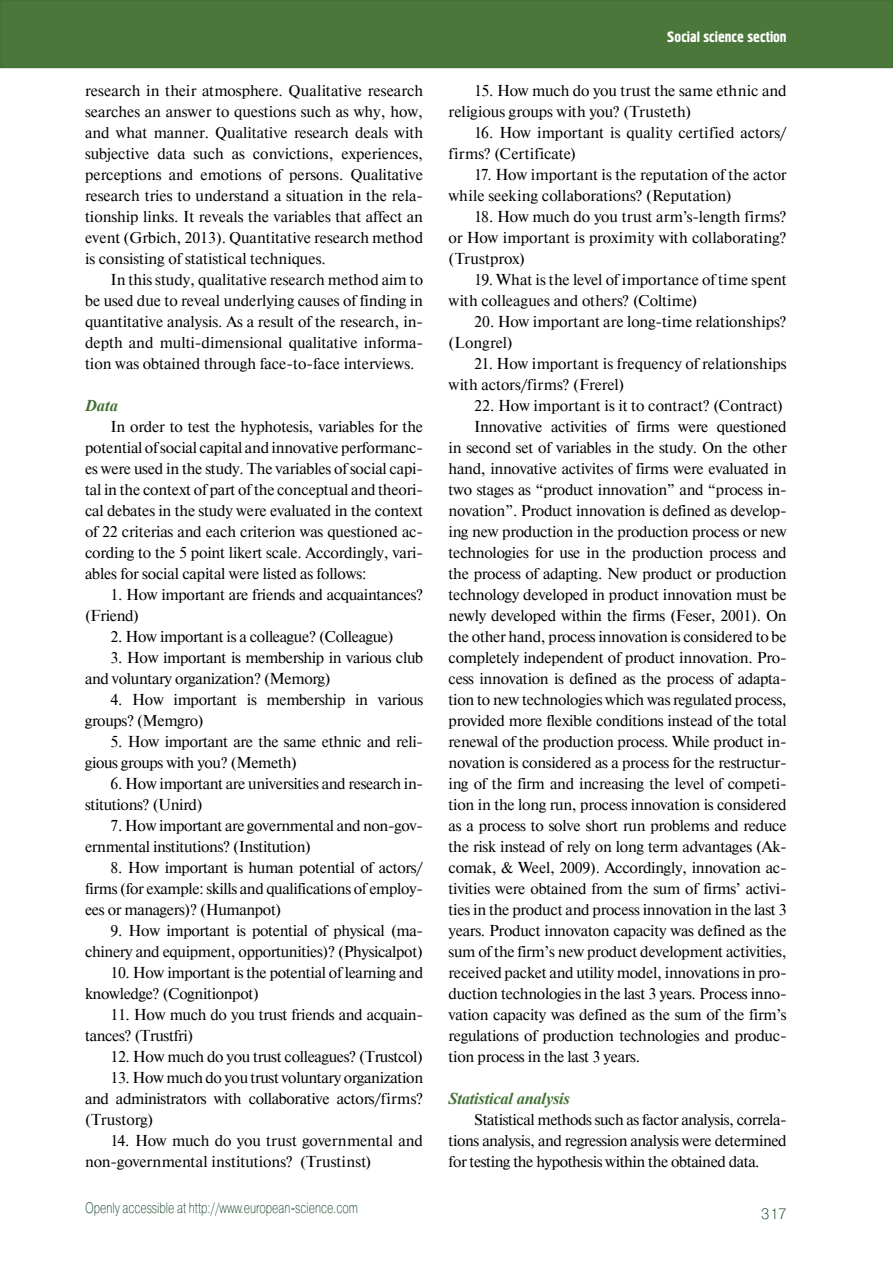
<style>
.page{position:relative;width:893px;height:1263px;background:#fff}
.page>*{position:absolute;margin:0;border:0;box-sizing:border-box;transform-origin:0 0}
.t1{font:italic 700 16.5px "Times New Roman";letter-spacing:-.015em;color:#437236}
.t2{font:15.75px/21px "Newton C";letter-spacing:-.015em;color:#000}
.t3{font:15.75px/21px "Newton C";letter-spacing:.005em;color:#000}
.t4{font:15px "Pragmatica Light C";color:#0d3e20;scale:.75 1}
.t5{font:15px "Hermes C";color:#fff}
.t6{font:15px "Pragmatica Light C";color:#0d3e20}
</style>
<div class="page">
<div style="left:1px;top:1px;width:891px;height:66px;background:#4b773b"></div>
<div style="left:0;top:0;width:893px;height:68px;border:2px solid #437236"></div>
<p class="t2" style="left:85px;top:80px;width:340px;text-align:justify">research in their atmosphere. Qualitative research searches an answer to questions such as why, how, and what manner. Qualitative research deals with subjective data such as convictions, experiences, perceptions and emotions of persons. Qualitative research tries to understand a situation in the rela&shy;tionship links. It reveals the variables that affect an event (Grbich, 2013). Quantitative research method is consisting of statistical techniques.</p>
<p class="t2" style="left:85px;top:269px;width:340px;text-align:justify;text-indent:26px">In this study, qualitative research method aim to be used due to reveal underlying causes of finding in quantitative analysis. As a result of the research, in&shy;depth and multi-dimensional qualitative informa&shy;tion was obtained through face-to-face interviews.</p>
<p class="t1" style="left:85px;top:394px;width:34px">Data</p>
<p class="t2" style="left:85px;top:416px;width:340px;text-align:justify;text-indent:26px">In order to test the hyphotesis, variables for the potential of social capital and innovative performanc&shy;es were used in the study. The variables of social capi&shy;tal in the context of part of the conceptual and theori&shy;cal debates in the study were evaluated in the context of 22 criterias and each criterion was questioned ac&shy;cording to the 5 point likert scale. Accordingly, vari&shy;ables for social capital were listed as follows:</p>
<p class="t2" style="left:85px;top:584px;width:340px;text-indent:26px">1. How important are friends and acquaintances? (Friend)</p>
<p class="t2" style="left:111px;top:626px;width:285px">2. How important is a colleague? (Colleague)</p>
<p class="t2" style="left:85px;top:647px;width:340px;text-indent:26px">3. How important is membership in various club and voluntary organization? (Memorg)</p>
<p class="t2" style="left:85px;top:689px;width:340px;text-indent:26px">4. How important is membership in various groups? (Memgro)</p>
<p class="t2" style="left:85px;top:731px;width:340px;text-indent:26px">5. How important are the same ethnic and reli&shy;gious groups with you? (Memeth)</p>
<p class="t2" style="left:85px;top:773px;width:340px;text-indent:26px">6. How important are universities and research in&shy;stitutions? (Unird)</p>
<p class="t2" style="left:85px;top:815px;width:340px;text-indent:26px">7. How important are governmental and non-gov&shy;ernmental institutions? (Institution)</p>
<p class="t2" style="left:85px;top:857px;width:340px;text-align:justify;text-indent:26px">8. How important is human potential of actors/ firms (for example: skills and qualifications of employ&shy;ees or managers)? (Humanpot)</p>
<p class="t2" style="left:85px;top:920px;width:340px;text-align:right">9. How important is potential of physical (ma&shy;chinery and equipment, opportunities)? (Physicalpot)</p>
<p class="t2" style="left:85px;top:962px;width:340px;text-indent:26px">10. How important is the potential of learning and knowledge? (Cognitionpot)</p>
<p class="t2" style="left:85px;top:1004px;width:339px;text-indent:26px">11. How much do you trust friends and acquain&shy;tances? (Trustfri)</p>
<p class="t2" style="left:111px;top:1046px;width:314px">12. How much do you trust colleagues? (Trustcol)</p>
<p class="t2" style="left:85px;top:1067px;width:340px;text-align:justify;text-indent:26px">13. How much do you trust voluntary organization and administrators with collaborative actors/firms? (Trustorg)</p>
<p class="t2" style="left:85px;top:1130px;width:339px;text-indent:26px">14. How much do you trust governmental and non-governmental institutions? (Trustinst)</p>
<p class="t4" style="left:85px;top:1199px;width:365px">Openly accessible at http://www.european-science.com</p>
<p class="t5" style="left:667px;top:29px;width:121px">Social science section</p>
<p class="t3" style="left:449px;top:80px;width:340px;text-indent:26px">15. How much do you trust the same ethnic and religious groups with you? (Trusteth)</p>
<p class="t3" style="left:449px;top:122px;width:339px;text-indent:26px">16. How important is quality certified actors/ firms? (Certificate)</p>
<p class="t2" style="left:449px;top:164px;width:339px;text-indent:26px">17. How important is the reputation of the actor while seeking collaborations? (Reputation)</p>
<p class="t2" style="left:449px;top:206px;width:340px;text-align:justify;text-indent:26px">18. How much do you trust arm’s-length firms? or How important is proximity with collaborating? (Trustprox)</p>
<p class="t2" style="left:449px;top:269px;width:340px;text-indent:26px">19. What is the level of importance of time spent with colleagues and others? (Coltime)</p>
<p class="t3" style="left:449px;top:311px;width:339px;text-indent:26px">20. How important are long-time relationships? (Longrel)</p>
<p class="t3" style="left:449px;top:353px;width:340px;text-indent:26px">21. How important is frequency of relationships with actors/firms? (Frerel)</p>
<p class="t2" style="left:474px;top:395px;width:310px">22. How important is it to contract? (Contract)</p>
<p class="t2" style="left:474px;top:416px;width:314px">Innovative activities of firms were questioned</p>
<p class="t2" style="left:449px;top:437px;width:339px">in second set of variables in the study. On the other</p>
<p class="t2" style="left:449px;top:458px;width:340px">hand, innovative activites of firms were evaluated in</p>
<p class="t2" style="left:449px;top:479px;width:340px">two stages as “product innovation” and “process in-</p>
<p class="t2" style="left:449px;top:500px;width:340px">novation”. Product innovation is defined as develop-</p>
<p class="t2" style="left:449px;top:521px;width:340px">ing new production in the production process or new</p>
<p class="t2" style="left:449px;top:542px;width:340px">technologies for use in the production process and</p>
<p class="t2" style="left:449px;top:563px;width:340px">the process of adapting. New product or production</p>
<p class="t2" style="left:449px;top:584px;width:339px">technology developed in product innovation must be</p>
<p class="t2" style="left:449px;top:605px;width:340px">newly developed within the firms (Feser, 2001). On</p>
<p class="t2" style="left:449px;top:626px;width:340px">the other hand, process innovation is considered to be</p>
<p class="t2" style="left:449px;top:647px;width:340px">completely independent of product innovation. Pro-</p>
<p class="t2" style="left:449px;top:668px;width:340px">cess innovation is defined as the process of adapta-</p>
<p class="t2" style="left:449px;top:689px;width:340px">tion to new technologies which was regulated process,</p>
<p class="t2" style="left:449px;top:710px;width:339px">provided more flexible conditions instead of the total</p>
<p class="t2" style="left:449px;top:731px;width:339px">renewal of the production process. While product in-</p>
<p class="t2" style="left:449px;top:752px;width:340px">novation is considered as a process for the restructur-</p>
<p class="t2" style="left:449px;top:773px;width:339px">ing of the firm and increasing the level of competi-</p>
<p class="t2" style="left:449px;top:794px;width:339px">tion in the long run, process innovation is considered</p>
<p class="t2" style="left:449px;top:815px;width:340px">as a process to solve short run problems and reduce</p>
<p class="t2" style="left:449px;top:836px;width:340px">the risk instead of rely on long term advantages (Ak-</p>
<p class="t2" style="left:449px;top:857px;width:339px">comak, &amp; Weel, 2009). Accordingly, innovation ac-</p>
<p class="t2" style="left:449px;top:878px;width:340px">tivities were obtained from the sum of firms’ activi-</p>
<p class="t2" style="left:449px;top:899px;width:340px">ties in the product and process innovation in the last 3</p>
<p class="t2" style="left:449px;top:920px;width:340px">years. Product innovaton capacity was defined as the</p>
<p class="t2" style="left:449px;top:941px;width:340px">sum of the firm’s new product development activities,</p>
<p class="t2" style="left:449px;top:962px;width:340px">received packet and utility model, innovations in pro-</p>
<p class="t2" style="left:449px;top:983px;width:340px">duction technologies in the last 3 years. Process inno-</p>
<p class="t2" style="left:449px;top:1004px;width:340px">vation capacity was defined as the sum of the firm’s</p>
<p class="t2" style="left:449px;top:1025px;width:340px">regulations of production technologies and produc-</p>
<p class="t2" style="left:449px;top:1046px;width:193px">tion process in the last 3 years.</p>
<p class="t1" style="left:449px;top:1087px;width:123px">Statistical analysis</p>
<p class="t2" style="left:449px;top:1109px;width:340px;text-align:justify;text-indent:26px">Statistical methods such as factor analysis, correla&shy;tions analysis, and regression analysis were determined for testing the hypothesis within the obtained data.</p>
<p class="t6" style="left:761px;top:1205px;width:27px">317</p>
</div>
